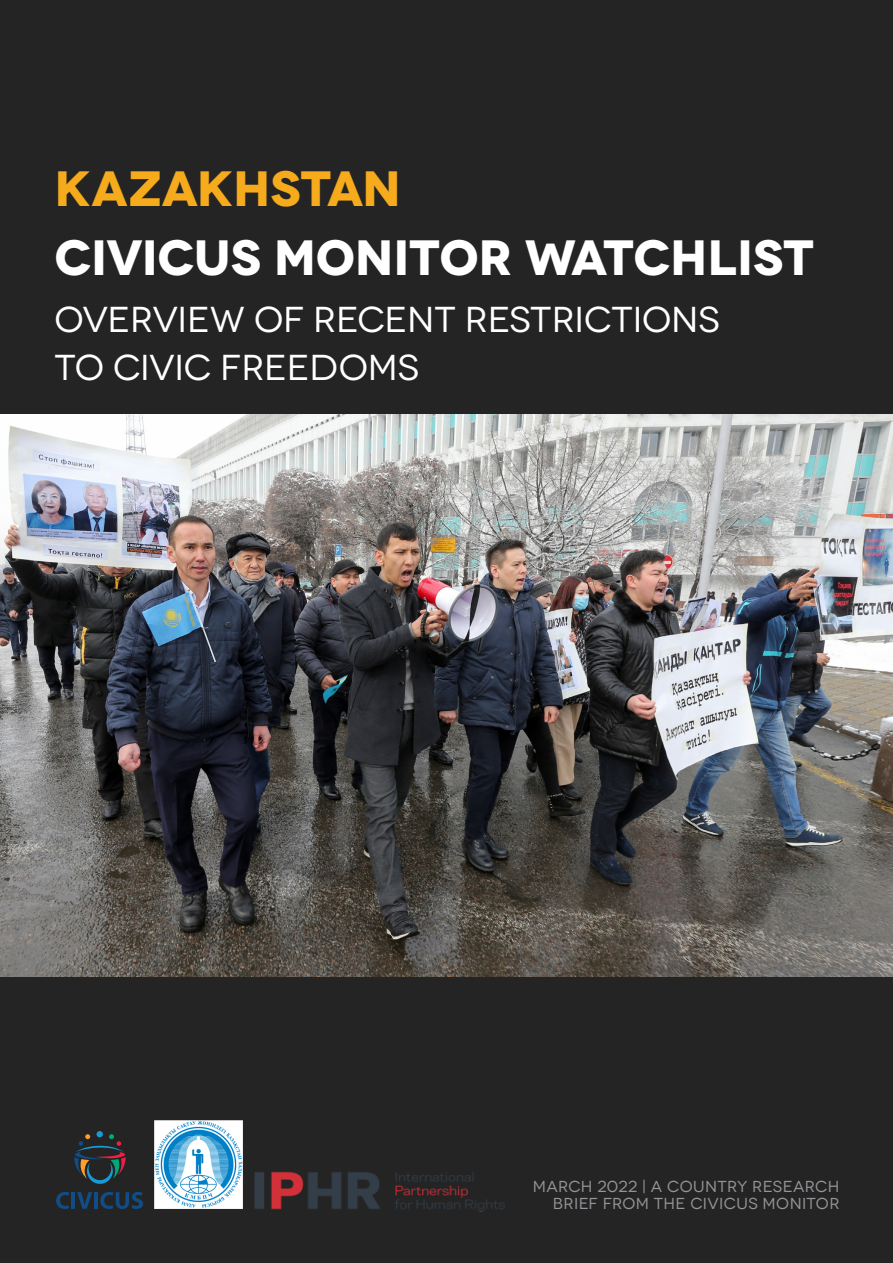
<style>
.page{position:relative;width:893px;height:1263px;background:#242424}
.page>*{position:absolute;margin:0;border:0;box-sizing:border-box;transform-origin:0 0}
.t1{font:700 49.5px "Novecentowide";letter-spacing:-.01em;color:#fff}
.t2{font:700 49.5px "Novecentowide";color:#f6ab1c}
.t3{font:36px/48px "Novecentowide";letter-spacing:-.005em;color:#fff}
.t4{font:15.9px/16.5px "Novecentowide";letter-spacing:.02em;color:#939598;text-align:right}
</style>
<div class="page">
<img style="left:0;top:415px;width:893px;height:561px">
<svg style="left:74px;top:1131px;width:52px;height:53px"></svg>
<svg style="left:56px;top:1192px;width:13px;height:17px"></svg>
<hr style="left:72px;top:1192px;width:3px;height:17px;background:#114c85">
<svg style="left:77px;top:1192px;width:15px;height:17px"></svg>
<hr style="left:94px;top:1192px;width:4px;height:17px;background:#114c85">
<svg style="left:100px;top:1192px;width:43px;height:17px"></svg>
<img style="left:254px;top:1171px;width:251px;height:41px">
<img style="left:154px;top:1120px;width:89px;height:89px">
<h1 class="t2" style="left:54px;top:157px;width:348px">KAZAKHSTAN</h1>
<h1 class="t1" style="left:54px;top:226px;width:761px">CIVICUS MONITOR WATCHLIST</h1>
<h2 class="t3" style="left:54px;top:295px;width:667px">OVERVIEW OF RECENT RESTRICTIONS<br>TO CIVIC FREEDOMS</h2>
<p class="t4" style="left:533px;top:1179px;width:308px">MARCH 2022 | A COUNTRY RESEARCH<br>BRIEF FROM THE CIVICUS MONITOR</p>
</div>
